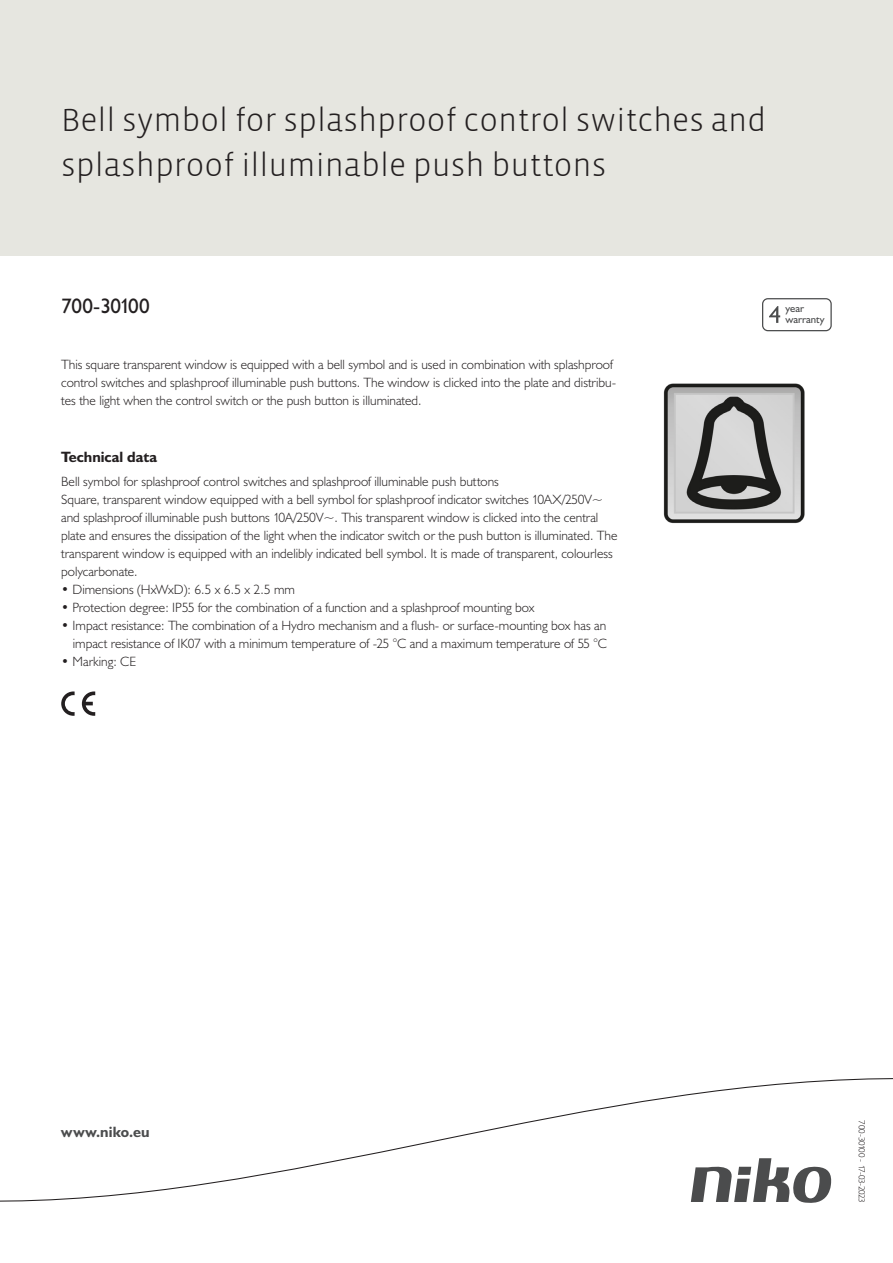
<style>
.page{position:relative;width:893px;height:1263px;background:#fff}
.page>*{position:absolute;margin:0;border:0;box-sizing:border-box;transform-origin:0 0}
.Title_datasheets{font:300 33px/45px "Vista Sans";color:#231f20}
.Article_number{font:21px "Humanist 521 BT";letter-spacing:-.02em;color:#231f20}
.Titles_parts{font:700 15px "Humanist 521 BT";color:#231f20}
.titel_afbeelding{font:700 15px "Humanist 521 BT";letter-spacing:.005em;color:#4b4c4d}
.Platte_tekst_CAB{font:300 13.5px/18px "Humanist 521 BT";color:#231f20}
.USP_Bullets{font:300 13.5px/18px "Humanist 521 BT";color:#231f20;text-align:right}
.t1{font:10.8px/10.8px "Humanist 521 BT";color:#4b4c4d}
.Revision{font:300 9px "Humanist 521 BT";letter-spacing:-.05em;color:#231f20}
</style>
<div class="page">
<div style="left:0;top:0;width:893px;height:255px;background:#e6e6e0"></div>
<svg style="left:82px;top:691px;width:13px;height:25px"></svg>
<svg style="left:61px;top:691px;width:14px;height:25px"></svg>
<svg style="left:762px;top:298px;width:70px;height:33px"></svg>
<svg style="left:0;top:1078px;width:893px;height:125px"></svg>
<img style="left:663px;top:383px;width:142px;height:141px">
<p class="Title_datasheets" style="left:61px;top:98px;width:706px">Bell symbol for splashproof control switches and splashproof illuminable push buttons</p>
<p class="Article_number" style="left:61px;top:293px;width:90px">700-30100</p>
<p class="Platte_tekst_CAB" style="left:61px;top:355px;width:556px">This square transparent window is equipped with a bell symbol and is used in combination with splashproof control switches and splashproof illuminable push buttons. The window is clicked into the plate and distribu&shy;tes the light when the control switch or the push button is illuminated.</p>
<p class="Titles_parts" style="left:61px;top:447px;width:98px">Technical data</p>
<p class="Platte_tekst_CAB" style="left:61px;top:472px;width:439px">Bell symbol for splashproof control switches and splashproof illuminable push buttons</p>
<p class="Platte_tekst_CAB" style="left:61px;top:490px;width:558px">Square, transparent window equipped with a bell symbol for splashproof indicator switches 10AX/250V~ and splashproof illuminable push buttons 10A/250V~. This transparent window is clicked into the central plate and ensures the dissipation of the light when the indicator switch or the push button is illuminated. The transparent window is equipped with an indelibly indicated bell symbol. It is made of transparent, colourless polycarbonate.</p>
<p class="USP_Bullets" style="left:61px;top:580px;width:235px">• Dimensions (HxWxD): 6.5 x 6.5 x 2.5 mm</p>
<p class="USP_Bullets" style="left:61px;top:598px;width:475px">• Protection degree: IP55 for the combination of a function and a splashproof mounting box</p>
<p class="USP_Bullets" style="left:61px;top:616px;width:547px">• Impact resistance: The combination of a Hydro mechanism and a flush- or surface-mounting box has an impact resistance of IK07 with a minimum temperature of -25 °C and a maximum temperature of 55 °C</p>
<p class="USP_Bullets" style="left:61px;top:652px;width:76px">• Marking: CE</p>
<p class="t1" style="left:785px;top:303px;width:41px">year warranty</p>
<p class="titel_afbeelding" style="left:61px;top:1122px;width:90px">www.niko.eu</p>
<p class="Revision" style="left:868px;top:1120px;width:84px;rotate:90deg">700-30100 - 17-03-2023</p>
</div>
